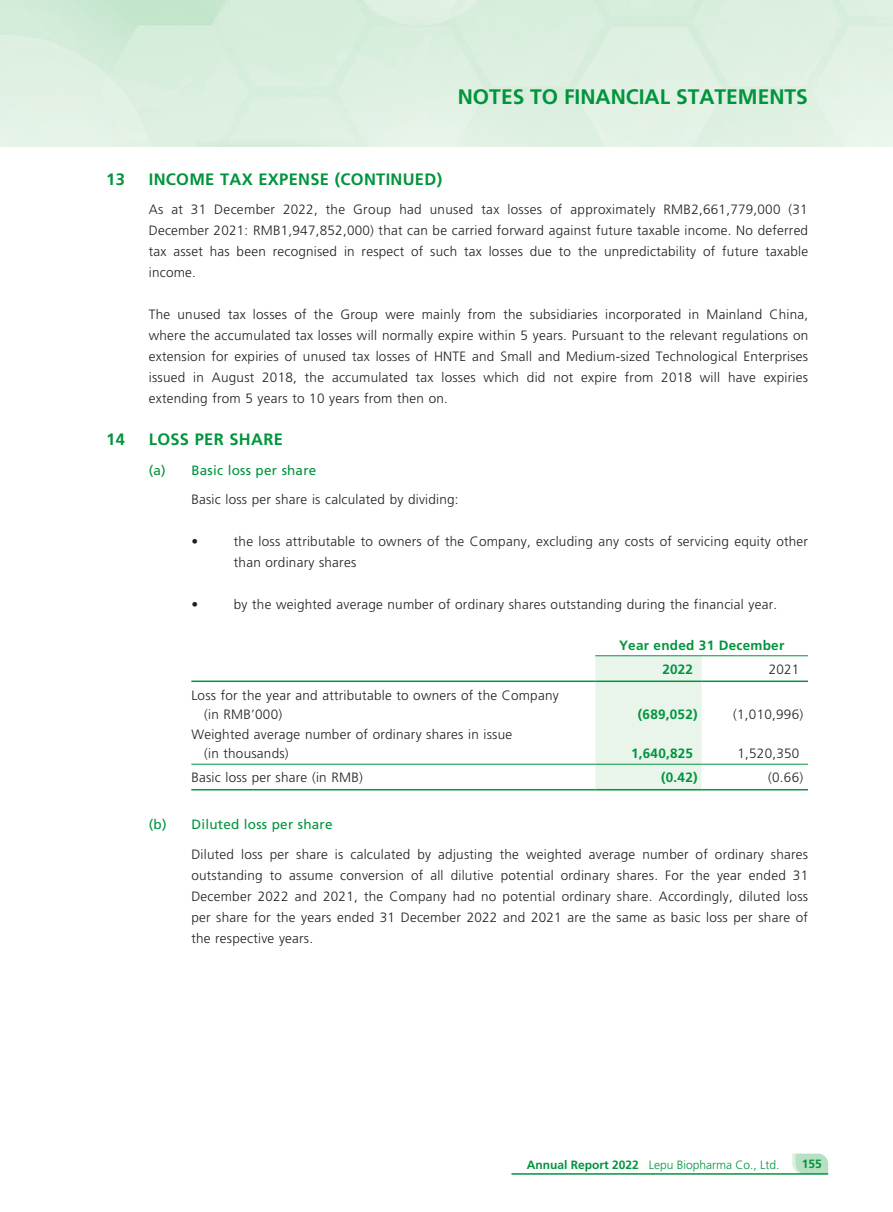
<style>
.page{position:relative;width:893px;height:1212px;background:#fff}
.page>*{position:absolute;margin:0;border:0;box-sizing:border-box;transform-origin:0 0}
.t1{font:700 21px "Frutiger LT Std";color:#00943d}
.t2{font:700 16.5px "Frutiger LT Std";letter-spacing:.02em;color:#00943d}
.t3{font:300 13.5px/21px "Frutiger LT Std";letter-spacing:.02em;color:#231f20;text-align:justify}
.t4{font:700 13.5px/24px "Frutiger LT Std";letter-spacing:.02em;color:#00943d}
.t5{font:13.5px "Frutiger LT Std";letter-spacing:.02em;color:#00943d}
.t6{font:300 12px "Frutiger LT Std";color:#00943d}
.t7{font:700 12px "Frutiger LT Std";color:#00943d}
.s1{font-weight:700}
</style>
<div class="page">
<svg style="left:792px;top:1154px;width:36px;height:20px"></svg>
<hr style="left:512px;top:1174px;width:316px;height:1px;background:#00943d">
<div style="left:595px;top:656px;width:107px;height:133px;background:#e9f5eb"></div>
<hr style="left:595px;top:655px;width:213px;height:1px;background:#00943d">
<hr style="left:191px;top:680px;width:404px;height:2px;background:#00943d">
<hr style="left:595px;top:680px;width:107px;height:2px;background:#00943d">
<hr style="left:702px;top:680px;width:106px;height:2px;background:#00943d">
<hr style="left:191px;top:764px;width:404px;height:1px;background:#00943d">
<hr style="left:595px;top:764px;width:107px;height:1px;background:#00943d">
<hr style="left:702px;top:764px;width:106px;height:1px;background:#00943d">
<hr style="left:191px;top:789px;width:404px;height:1px;background:#00943d">
<hr style="left:595px;top:789px;width:107px;height:1px;background:#00943d">
<hr style="left:702px;top:789px;width:106px;height:1px;background:#00943d">
<h1 class="t1" style="left:458px;top:84px;width:352px">NOTES TO FINANCIAL STATEMENTS</h1>
<p class="t2" style="left:106px;top:169px;width:20px">13</p>
<p class="t2" style="left:149px;top:169px;width:295px">INCOME TAX EXPENSE (CONTINUED)</p>
<p class="t3" style="left:149px;top:199px;width:661px">As at 31 December 2022, the Group had unused tax losses of approximately RMB2,661,779,000 (31<br>December 2021: RMB1,947,852,000) that can be carried forward against future taxable income. No deferred tax asset has been recognised in respect of such tax losses due to the unpredictability of future taxable income.</p>
<p class="t3" style="left:149px;top:304px;width:661px">The unused tax losses of the Group were mainly from the subsidiaries incorporated in Mainland China, where the accumulated tax losses will normally expire within 5 years. Pursuant to the relevant regulations on extension for expiries of unused tax losses of HNTE and Small and Medium-sized Technological Enterprises issued in August 2018, the accumulated tax losses which did not expire from 2018 will have expiries extending from 5 years to 10 years from then on.</p>
<p class="t2" style="left:106px;top:430px;width:20px">14</p>
<p class="t2" style="left:149px;top:430px;width:136px">LOSS PER SHARE</p>
<p class="t5" style="left:149px;top:462px;width:169px">(a) Basic loss per share</p>
<p class="t3" style="left:191px;top:489px;width:269px">Basic loss per share is calculated by dividing:</p>
<p class="t3" style="left:191px;top:531px;width:8px">•</p>
<p class="t3" style="left:234px;top:531px;width:576px">the loss attributable to owners of the Company, excluding any costs of servicing equity other than ordinary shares</p>
<p class="t3" style="left:191px;top:594px;width:8px">•</p>
<p class="t3" style="left:234px;top:594px;width:545px">by the weighted average number of ordinary shares outstanding during the financial year.</p>
<p class="t4" style="left:662px;top:633px;width:123px;text-indent:-43px">Year ended 31 December<br>2022</p>
<p class="t3" style="left:769px;top:659px;width:32px">2021</p>
<p class="t3" style="left:204px;top:686px;width:356px;line-height:19.5px;text-indent:-13px">Loss for the year and attributable to owners of the Company (in RMB’000)</p>
<p class="t3" style="left:204px;top:725px;width:310px;line-height:19.5px;text-indent:-13px">Weighted average number of ordinary shares in issue (in thousands)</p>
<p class="t4" style="left:638px;top:703px;width:61px">(689,052)</p>
<p class="t3" style="left:733px;top:704px;width:71px">(1,010,996)</p>
<p class="t4" style="left:631px;top:742px;width:63px">1,640,825</p>
<p class="t3" style="left:737px;top:743px;width:63px">1,520,350</p>
<p class="t3" style="left:191px;top:767px;width:173px">Basic loss per share (in RMB)</p>
<p class="t4" style="left:661px;top:766px;width:38px">(0.42)</p>
<p class="t3" style="left:768px;top:767px;width:36px">(0.66)</p>
<p class="t5" style="left:149px;top:816px;width:185px">(b) Diluted loss per share</p>
<p class="t3" style="left:191px;top:843px;width:618px">Diluted loss per share is calculated by adjusting the weighted average number of ordinary shares outstanding to assume conversion of all dilutive potential ordinary shares. For the year ended 31<br>December 2022 and 2021, the Company had no potential ordinary share. Accordingly, diluted loss per share for the years ended 31 December 2022 and 2021 are the same as basic loss per share of the respective years.</p>
<p class="t6" style="left:527px;top:1158px;width:254px"><span class="s1">Annual Report 2022</span> Lepu Biopharma Co., Ltd.</p>
<p class="t7" style="left:802px;top:1157px;width:22px">155</p>
</div>
